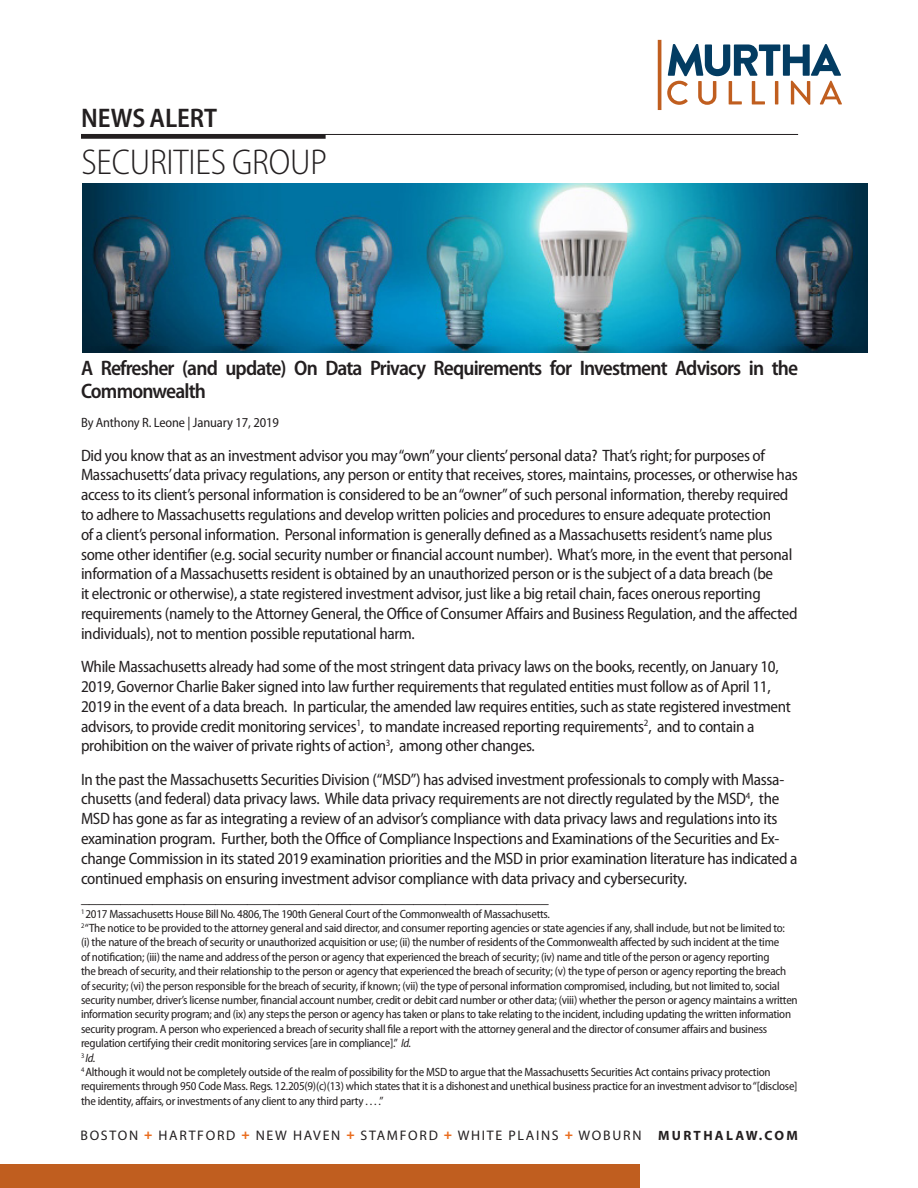
<style>
.page{position:relative;width:918px;height:1188px;background:#fff}
.page>*{position:absolute;margin:0;border:0;box-sizing:border-box;transform-origin:0 0}
.Practice_Group_Area{font:300 semi-condensed 36px "Myriad Pro";letter-spacing:-.005em;color:#231f20}
.News_Alert{font:600 semi-condensed 27px "Myriad Pro";letter-spacing:-.005em;color:#231f20}
.Authors{font:600 semi-condensed 21px/22.8px "Myriad Pro";letter-spacing:-.04em;color:#231f20}
.Body_copy{font:semi-condensed 16.5px/19.8px "Myriad Pro";letter-spacing:-.02em;color:#231f20}
.t1{font:13.8px "Myriad Pro";letter-spacing:.125em;color:#231f20}
.Authors-2{font:semi-condensed 13.5px "Myriad Pro";letter-spacing:-.01em;color:#231f20}
.Body_copy-2{font:semi-condensed 12px/14.4px "Myriad Pro";letter-spacing:-.02em;color:#231f20}
.Body_copy-3{font:italic semi-condensed 12px "Myriad Pro";color:#231f20}
.s1{font-size:13.65px}
.s2{font-weight:300}
.s3{font-style:italic}
.s4{font-weight:900;font-stretch:semi-condensed;color:#ea6d1f}
.s5{font-weight:700;font-size:13.5px}
</style>
<div class="page">
<img style="left:83px;top:184px;width:784px;height:168px">
<hr style="left:81px;top:134px;width:717px;height:1px;background:#231f20">
<div style="left:81px;top:134px;width:245px;height:5px;background:#231f20"></div>
<svg style="left:667px;top:44px;width:175px;height:61px"></svg>
<hr style="left:658px;top:40px;width:3px;height:70px;background:#c05e1f">
<div style="left:0;top:1164px;width:640px;height:24px;background:#c05e1f"></div>
<p class="News_Alert" style="left:81px;top:101px;width:137px">NEWS ALERT</p>
<p class="Practice_Group_Area" style="left:81px;top:140px;width:247px">SECURITIES GROUP</p>
<p class="Authors" style="left:81px;top:356px;width:719px">A Refresher (and update) On Data Privacy Requirements for Investment Advisors in the<br>Commonwealth</p>
<p class="Authors-2" style="left:81px;top:415px;width:199px">By Anthony R. Leone <span class="s1">| January 17, 2019</span></p>
<p class="Body_copy" style="left:81px;top:445px;width:718px">Did you know that as an investment advisor you may “own” your clients’ personal data? That’s right; for purposes of Massachusetts’ data privacy regulations, any person or entity that receives, stores, maintains, processes, or otherwise has access to its client’s personal information is considered to be an “owner” of such personal information, thereby required to adhere to Massachusetts regulations and develop written policies and procedures to ensure adequate protection<br>of a client’s personal information. Personal information is generally defined as a Massachusetts resident’s name plus some other identifier (e.g. social security number or financial account number). What’s more, in the event that personal information of a Massachusetts resident is obtained by an unauthorized person or is the subject of a data breach (be<br>it electronic or otherwise), a state registered investment advisor, just like a big retail chain, faces onerous reporting requirements (namely to the Attorney General, the Office of Consumer Affairs and Business Regulation, and the affected individuals), not to mention possible reputational harm.</p>
<p class="Body_copy" style="left:81px;top:657px;width:711px">While Massachusetts already had some of the most stringent data privacy laws on the books, recently, on January 10, 2019, Governor Charlie Baker signed into law further requirements that regulated entities must follow as of April 11, 2019 in the event of a data breach. In particular, the amended law requires entities, such as state registered investment advisors, to provide credit monitoring services<sup>1</sup>, to mandate increased reporting requirements<sup>2</sup>, and to contain a prohibition on the waiver of private rights of action<sup>3</sup>, among other changes.</p>
<p class="Body_copy" style="left:81px;top:769px;width:718px">In the past the Massachusetts Securities Division (“MSD”) has advised investment professionals to comply with Massa&shy;chusetts (and federal) data privacy laws. While data privacy requirements are not directly regulated by the MSD<sup>4</sup>, the MSD has gone as far as integrating a review of an advisor’s compliance with data privacy laws and regulations into its examination program. Further, both the Office of Compliance Inspections and Examinations of the Securities and Ex&shy;change Commission in its stated 2019 examination priorities and the MSD in prior examination literature has indicated a continued emphasis on ensuring investment advisor compliance with data privacy and cybersecurity. <span class="s2">___________________________________________________________</span></p>
<p class="Body_copy-2" style="left:81px;top:906px;width:471px"><sup>1</sup> 2017 Massachusetts House Bill No. 4806, The 190th General Court of the Commonwealth of Massachusetts.</p>
<p class="Body_copy-2" style="left:81px;top:921px;width:718px"><sup>2</sup> “The notice to be provided to the attorney general and said director, and consumer reporting agencies or state agencies if any, shall include, but not be limited to:<br>(i) the nature of the breach of security or unauthorized acquisition or use; (ii) the number of residents of the Commonwealth affected by such incident at the time<br>of notification; (iii) the name and address of the person or agency that experienced the breach of security; (iv) name and title of the person or agency reporting<br>the breach of security, and their relationship to the person or agency that experienced the breach of security; (v) the type of person or agency reporting the breach of security; (vi) the person responsible for the breach of security, if known; (vii) the type of personal information compromised, including, but not limited to, social security number, driver’s license number, financial account number, credit or debit card number or other data; (viii) whether the person or agency maintains a written information security program; and (ix) any steps the person or agency has taken or plans to take relating to the incident, including updating the written information security program. A person who experienced a breach of security shall file a report with the attorney general and the director of consumer affairs and business regulation certifying their credit monitoring services [are in compliance].” <span class="s3">Id.</span></p>
<p class="Body_copy-3" style="left:81px;top:1050px;width:16px"><sup>3</sup> Id.</p>
<p class="Body_copy-2" style="left:81px;top:1065px;width:718px"><sup>4</sup> Although it would not be completely outside of the realm of possibility for the MSD to argue that the Massachusetts Securities Act contains privacy protection requirements through 950 Code Mass. Regs. 12.205(9)(c)(13) which states that it is a dishonest and unethical business practice for an investment advisor to “[disclose] the identity, affairs, or investments of any client to any third party . . . .”</p>
<p class="t1" style="left:80px;top:1127px;width:719px">BOSTON <span class="s4">+</span> HARTFORD <span class="s4">+</span> NEW HAVEN <span class="s4">+</span> STAMFORD <span class="s4">+</span> WHITE PLAINS <span class="s4">+</span> WOBURN <span class="s5">MURTHALAW.COM</span></p>
</div>
